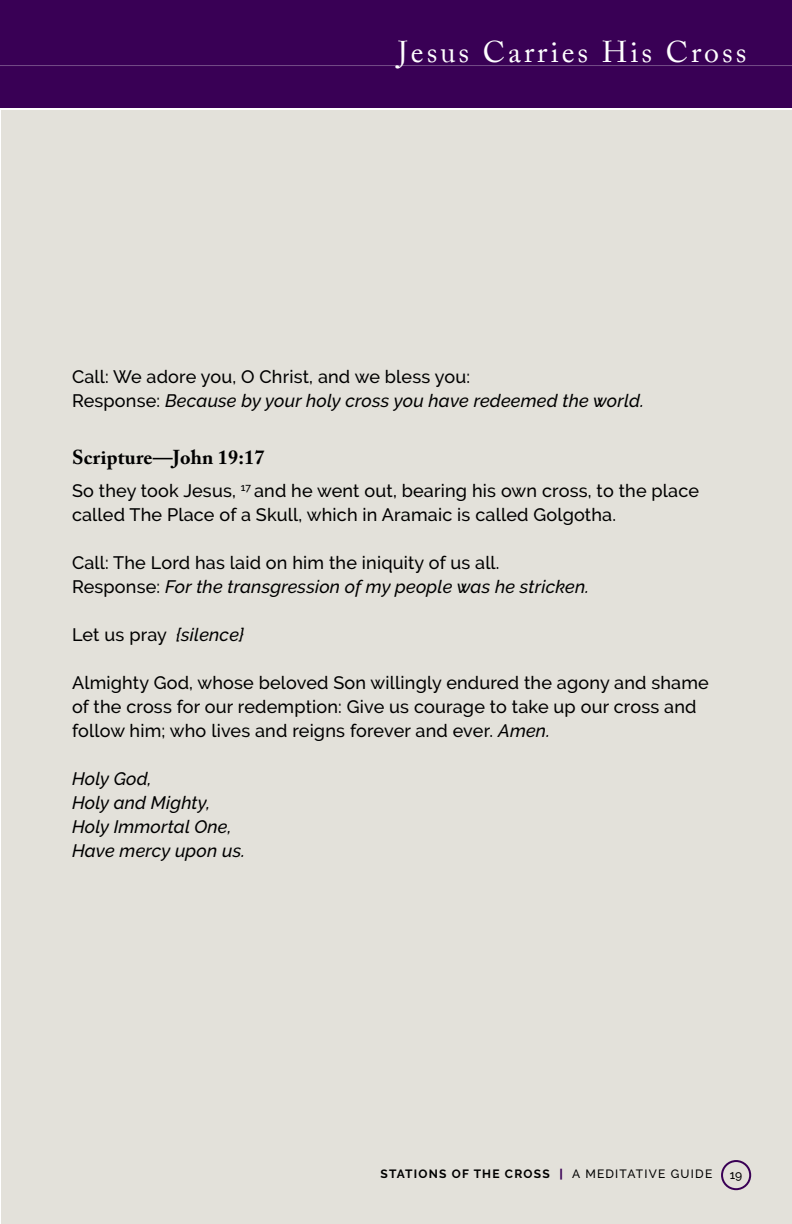
<style>
.page{position:relative;width:792px;height:1224px;background:#fff}
.page>*{position:absolute;margin:0;border:0;box-sizing:border-box;transform-origin:0 0}
.t1{font:30px "Adobe Caslon Pro";letter-spacing:.1em;color:#fff}
.t2{font:700 20px "Adobe Caslon Pro";letter-spacing:.01em;color:#000}
.t3{font:500 18px/24px "Raleway";letter-spacing:.01em;color:#000}
.t4{font:italic 500 18px/24px "Raleway";letter-spacing:.01em;color:#000}
.t5{font:700 12px "Raleway";letter-spacing:.1em;color:#000}
.t6{font:500 12px "Raleway";color:#000}
.s1{font-style:italic}
.s2{font-weight:800;color:#390055}
.s3{font-weight:500}
</style>
<div class="page">
<div style="left:1px;top:0;width:791px;height:1224px;background:#e3e1da"></div>
<div style="left:721px;top:1160px;width:30px;height:30px;border:2px solid #390055;border-radius:50%"></div>
<div style="left:0;top:0;width:792px;height:110px;background:#390055"></div>
<hr style="left:0;top:65px;width:792px;height:1px;background:#744d88">
<h1 class="t1" style="left:398px;top:34px;width:350px">Jesus Carries His Cross</h1>
<p class="t3" style="left:72px;top:365px;width:573px">Call: We adore you, O Christ, and we bless you:<br>Response: <span class="s1">Because by your holy cross you have redeemed the world.</span></p>
<p class="t2" style="left:72px;top:446px;width:194px">Scripture—John 19:17</p>
<p class="t3" style="left:72px;top:479px;width:629px">So they took Jesus, <sup>17</sup> and he went out, bearing his own cross, to the place called The Place of a Skull, which in Aramaic is called Golgotha.</p>
<p class="t3" style="left:72px;top:551px;width:519px">Call: The Lord has laid on him the iniquity of us all.<br>Response: <span class="s1">For the transgression of my people was he stricken.</span></p>
<p class="t3" style="left:72px;top:623px;width:173px">Let us pray <span class="s1">{silence}</span></p>
<p class="t3" style="left:72px;top:671px;width:638px">Almighty God, whose beloved Son willingly endured the agony and shame of the cross for our redemption: Give us courage to take up our cross and follow him; who lives and reigns forever and ever. <span class="s1">Amen.</span></p>
<p class="t4" style="left:72px;top:767px;width:175px">Holy God,<br>Holy and Mighty,<br>Holy Immortal One,<br>Have mercy upon us.</p>
<p class="t5" style="left:381px;top:1167px;width:333px">STATIONS OF THE CROSS <span class="s2">|</span> <span class="s3">A MEDITATIVE GUIDE</span></p>
<p class="t6" style="left:730px;top:1168px;width:14px">19</p>
</div>
